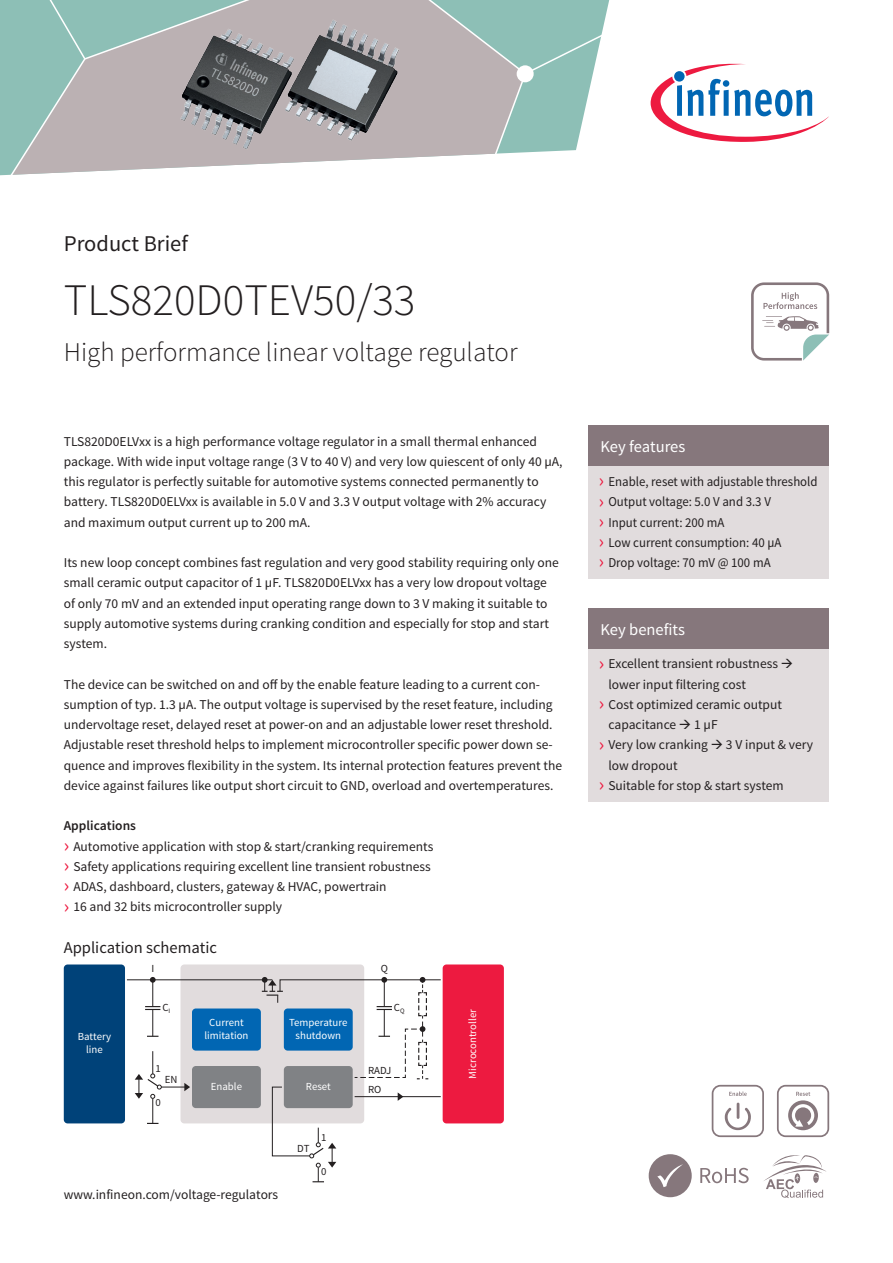
<style>
.page{position:relative;width:893px;height:1263px;background:#fff}
.page>*{position:absolute;margin:0;border:0;box-sizing:border-box;transform-origin:0 0}
.Product_Brief_A4_Hea{font:300 45px "Source Sans Pro";color:#231f20}
.Product_Brief_A4_Sub{font:300 27px "Source Sans Pro";color:#231f20}
.Product_Brief_A4_Tit{font:22.5px "Source Sans Pro";color:#231f20}
.Product_Brief_A4_Hea-2{font:16.5px "Source Sans Pro";color:#fff}
.Product_Brief_A4_Tab{font:16.5px "Source Sans Pro";color:#231f20}
.Product_Brief_A4_Cop{font:13.5px/20.2px "Source Sans Pro";color:#231f20}
.Product_Brief_A4_Cop-2{font:13.5px "Source Sans Pro";color:#231f20;scale:.95 1}
.Product_Brief_A4_URL{font:13.5px "Source Sans Pro";color:#231f20}
.Product_Brief_A4_Cop-3{font:600 13.5px "Source Sans Pro";color:#231f20}
.t1{font:10.8px/13.5px "Source Sans Pro";color:#fff;text-align:center}
.t2{font:10.8px "Source Sans Pro";letter-spacing:-.005em;color:#231f20}
.s1{font-size:20.25px;color:#ed1a40}
</style>
<div class="page">
<svg style="left:0;top:0;width:609px;height:175px"></svg>
<svg style="left:283px;top:0;width:242px;height:175px;fill:#bbb1b3"></svg>
<img style="left:283px;top:19px;width:117px;height:132px">
<svg style="left:412px;top:0;width:196px;height:160px;background:#aec1bd"></svg>
<svg style="left:7px;top:0;width:276px;height:175px;background:#a1abaa"></svg>
<svg style="left:651px;top:63px;width:178px;height:79px"></svg>
<div style="left:588px;top:463px;width:241px;height:116px;background:#e1dcdd"></div>
<div style="left:588px;top:425px;width:241px;height:41px;background:#86777c"></div>
<div style="left:588px;top:646px;width:241px;height:155px;background:#e1dcdd"></div>
<div style="left:588px;top:608px;width:241px;height:41px;background:#86777c"></div>
<div style="left:180px;top:964px;width:184px;height:159px;background:#e1dcdd;border-radius:4px"></div>
<div style="left:64px;top:964px;width:61px;height:159px;background:#004279;border-radius:4px"></div>
<div style="left:443px;top:964px;width:61px;height:159px;background:#ed1a40;border-radius:4px"></div>
<div style="left:192px;top:1008px;width:69px;height:42px;background:#0166b3;border-radius:4px"></div>
<hr style="left:127px;top:979px;width:145px;height:1px;background:#231f20">
<svg style="left:145px;top:977px;width:15px;height:60px"></svg>
<svg style="left:262px;top:977px;width:179px;height:205px"></svg>
<div style="left:192px;top:1066px;width:69px;height:42px;background:#808285;border-radius:4px"></div>
<svg style="left:135px;top:1050px;width:55px;height:74px"></svg>
<svg style="left:712px;top:1085px;width:52px;height:52px"></svg>
<svg style="left:777px;top:1085px;width:52px;height:52px"></svg>
<svg style="left:764px;top:1155px;width:62px;height:43px"></svg>
<div style="left:649px;top:1154px;width:43px;height:43px;background:#86777c;border-radius:50%"></div>
<svg style="left:700px;top:1168px;width:49px;height:15px"></svg>
<svg style="left:657px;top:1164px;width:26px;height:23px"></svg>
<svg style="left:751px;top:282px;width:78px;height:79px"></svg>
<p class="Product_Brief_A4_Tit" style="left:64px;top:229px;width:126px">Product Brief</p>
<p class="Product_Brief_A4_Hea" style="left:64px;top:273px;width:353px">TLS820D0TEV50/33</p>
<p class="Product_Brief_A4_Sub" style="left:64px;top:335px;width:455px">High performance linear voltage regulator</p>
<p class="Product_Brief_A4_Cop" style="left:64px;top:431px;width:500px">TLS820D0ELVxx is a high performance voltage regulator in a small thermal enhanced package. With wide input voltage range (3 V to 40 V) and very low quiescent of only 40 µA, this regulator is perfectly suitable for automotive systems connected permanently to battery. TLS820D0ELVxx is available in 5.0 V and 3.3 V output voltage with 2% accuracy and maximum output current up to 200 mA.</p>
<p class="Product_Brief_A4_Cop" style="left:64px;top:553px;width:497px">Its new loop concept combines fast regulation and very good stability requiring only one small ceramic output capacitor of 1 µF. TLS820D0ELVxx has a very low dropout voltage of only 70 mV and an extended input operating range down to 3 V making it suitable to supply automotive systems during cranking condition and especially for stop and start system.</p>
<p class="Product_Brief_A4_Cop" style="left:64px;top:674px;width:500px">The device can be switched on and off by the enable feature leading to a current con&shy;sumption of typ. 1.3 µA. The output voltage is supervised by the reset feature, including undervoltage reset, delayed reset at power-on and an adjustable lower reset threshold.<br>Adjustable reset threshold helps to implement microcontroller specific power down se&shy;quence and improves flexibility in the system. Its internal protection features prevent the device against failures like output short circuit to GND, overload and overtemperatures.</p>
<p class="Product_Brief_A4_Cop-3" style="left:64px;top:817px;width:74px">Applications</p>
<p class="Product_Brief_A4_Cop" style="left:64px;top:836px;width:371px"><span class="s1">›</span> Automotive application with stop &amp; start/cranking requirements</p>
<p class="Product_Brief_A4_Cop" style="left:64px;top:856px;width:369px"><span class="s1">›</span> Safety applications requiring excellent line transient robustness</p>
<p class="Product_Brief_A4_Cop" style="left:64px;top:877px;width:324px"><span class="s1">›</span> ADAS, dashboard, clusters, gateway &amp; HVAC, powertrain</p>
<p class="Product_Brief_A4_Cop" style="left:64px;top:897px;width:220px"><span class="s1">›</span> 16 and 32 bits microcontroller supply</p>
<p class="Product_Brief_A4_Tab" style="left:64px;top:937px;width:155px">Application schematic</p>
<p class="t1" style="left:78px;top:1030px;width:35px">Battery line</p>
<p class="t2" style="left:151px;top:962px;width:4px">I</p>
<p class="t2" style="left:162px;top:1001px;width:9px">C<sub>I</sub></p>
<p class="t2" style="left:156px;top:1062px;width:7px">1</p>
<p class="t2" style="left:156px;top:1096px;width:7px">0</p>
<p class="t2" style="left:165px;top:1072px;width:14px">EN</p>
<p class="t1" style="left:204px;top:1016px;width:46px">Current limitation</p>
<p class="t1" style="left:289px;top:1016px;width:60px">Temperature shutdown</p>
<p class="t1" style="left:211px;top:1080px;width:33px">Enable</p>
<p class="t1" style="left:306px;top:1080px;width:26px">Reset</p>
<p class="t2" style="left:297px;top:1141px;width:14px">DT</p>
<p class="t2" style="left:321px;top:1131px;width:7px">1</p>
<p class="t2" style="left:321px;top:1164px;width:7px">0</p>
<p class="Product_Brief_A4_URL" style="left:64px;top:1186px;width:216px">www.infineon.com/voltage-regulators</p>
<p class="t2" style="left:381px;top:962px;width:9px">Q</p>
<p class="t2" style="left:394px;top:1001px;width:12px">C<sub>Q</sub></p>
<p class="t2" style="left:368px;top:1063px;width:25px">RADJ</p>
<p class="t2" style="left:368px;top:1082px;width:15px">RO</p>
<p class="t1" style="left:466px;top:1078px;width:71px;rotate:-90deg">Microcontroller</p>
<p class="Product_Brief_A4_Hea-2" style="left:600px;top:436px;width:86px">Key features</p>
<p class="Product_Brief_A4_Cop-2" style="left:599px;top:473px;width:232px"><span class="s1">›</span> Enable, reset with adjustable threshold</p>
<p class="Product_Brief_A4_Cop-2" style="left:599px;top:493px;width:183px"><span class="s1">›</span> Output voltage: 5.0 V and 3.3 V</p>
<p class="Product_Brief_A4_Cop-2" style="left:599px;top:514px;width:134px"><span class="s1">›</span> Input current: 200 mA</p>
<p class="Product_Brief_A4_Cop-2" style="left:599px;top:534px;width:194px"><span class="s1">›</span> Low current consumption: 40 µA</p>
<p class="Product_Brief_A4_Cop-2" style="left:599px;top:554px;width:182px"><span class="s1">›</span> Drop voltage: 70 mV @ 100 mA</p>
<p class="Product_Brief_A4_Hea-2" style="left:600px;top:619px;width:86px">Key benefits</p>
<p class="Product_Brief_A4_Cop" style="left:608px;top:654px;width:186px;text-indent:-10px"><span class="s1">›</span> Excellent transient robustness → lower input filtering cost</p>
<p class="Product_Brief_A4_Cop" style="left:608px;top:694px;width:175px;text-indent:-10px"><span class="s1">›</span> Cost optimized ceramic output capacitance → 1 µF</p>
<p class="Product_Brief_A4_Cop" style="left:608px;top:735px;width:206px;text-indent:-10px"><span class="s1">›</span> Very low cranking → 3 V input &amp; very low dropout</p>
<p class="Product_Brief_A4_Cop" style="left:599px;top:775px;width:186px"><span class="s1">›</span> Suitable for stop &amp; start system</p>
</div>
